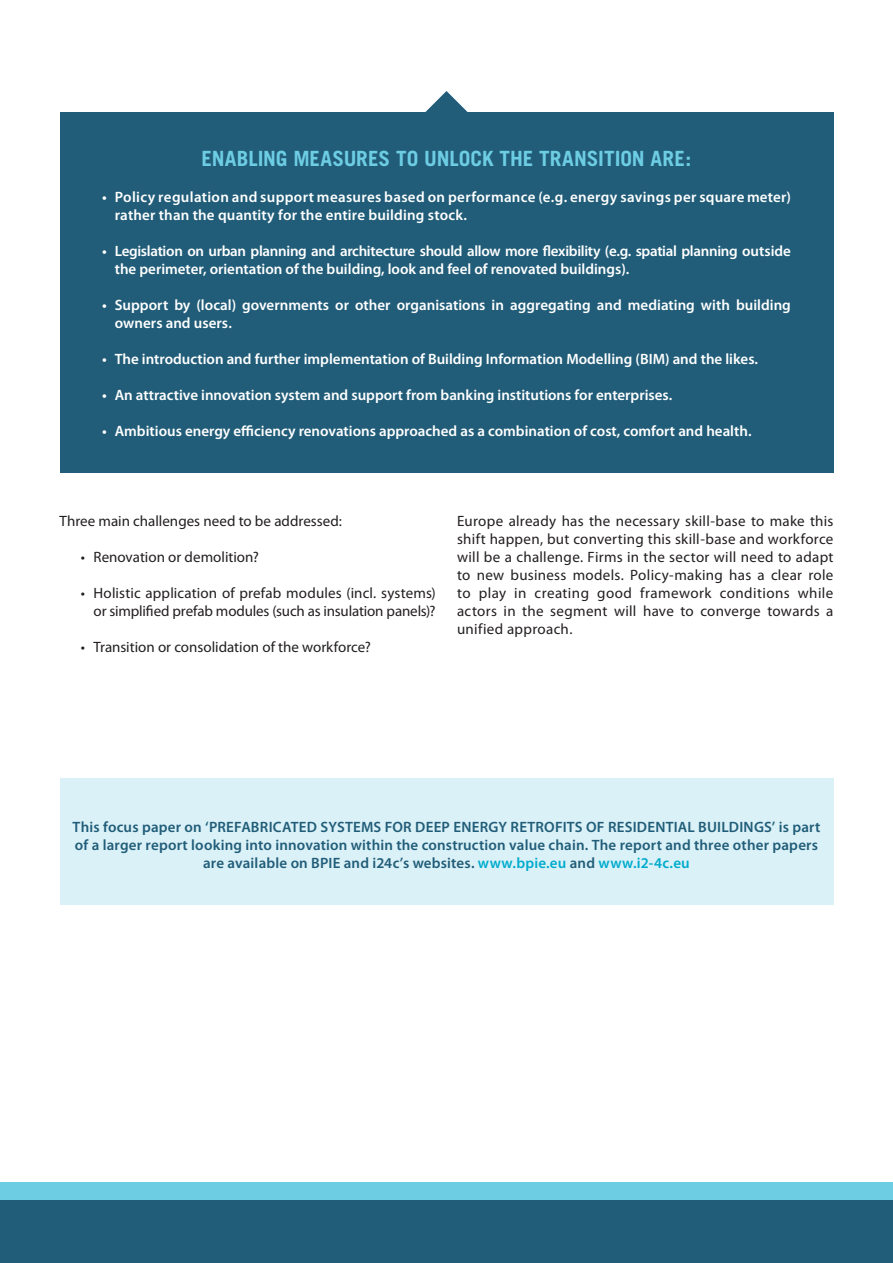
<style>
.page{position:relative;width:893px;height:1263px;background:#fff}
.page>*{position:absolute;margin:0;border:0;box-sizing:border-box;transform-origin:0 0}
.t1{font:700 21px "Trade Gothic";color:#6dcde3}
.t2{font:15px/18px "Myriad Pro";color:#231f20;text-align:right}
.t3{font:600 15px/18px "Myriad Pro";color:#fff}
.t4{font:600 15px/18px "Myriad Pro";letter-spacing:.01em;color:#215d79;text-align:center}
.t5{font:600 15px/18px "Myriad Pro";letter-spacing:-.02em;color:#fff}
.t6{font:600 15px/18px "Myriad Pro";letter-spacing:.02em;color:#fff}
.s1{color:#00abcd}
</style>
<div class="page">
<div style="left:60px;top:112px;width:773px;height:360px;background:#215d79"></div>
<div style="left:0;top:1199px;width:893px;height:64px;background:#215d79"></div>
<div style="left:0;top:1182px;width:893px;height:17px;background:#6dcde3"></div>
<div style="left:60px;top:778px;width:773px;height:126px;background:#daf1f7"></div>
<svg style="left:425px;top:91px;width:43px;height:21px"></svg>
<h1 class="t1" style="left:202px;top:146px;width:491px">ENABLING MEASURES TO UNLOCK THE TRANSITION ARE:</h1>
<p class="t6" style="left:115px;top:188px;width:678px;text-indent:-13px">• Policy regulation and support measures based on performance (e.g. energy savings per square meter) rather than the quantity for the entire building stock.</p>
<p class="t5" style="left:115px;top:242px;width:678px;text-indent:-13px">• Legislation on urban planning and architecture should allow more flexibility (e.g. spatial planning outside the perimeter, orientation of the building, look and feel of renovated buildings).</p>
<p class="t3" style="left:115px;top:296px;width:678px;text-indent:-13px">• Support by (local) governments or other organisations in aggregating and mediating with building owners and users.</p>
<p class="t3" style="left:102px;top:350px;width:657px">• The introduction and further implementation of Building Information Modelling (BIM) and the likes.</p>
<p class="t3" style="left:102px;top:386px;width:572px">• An attractive innovation system and support from banking institutions for enterprises.</p>
<p class="t3" style="left:102px;top:422px;width:651px">• Ambitious energy efficiency renovations approached as a combination of cost, comfort and health.</p>
<p class="t2" style="left:60px;top:512px;width:284px">Three main challenges need to be addressed:</p>
<p class="t2" style="left:81px;top:548px;width:180px">• Renovation or demolition?</p>
<p class="t2" style="left:81px;top:584px;width:357px">• Holistic application of prefab modules (incl. systems) or simplified prefab modules (such as insulation panels)?</p>
<p class="t2" style="left:81px;top:638px;width:292px">• Transition or consolidation of the workforce?</p>
<p class="t2" style="left:457px;top:512px;width:378px;text-align:justify">Europe already has the necessary skill-base to make this shift happen, but converting this skill-base and workforce will be a challenge. Firms in the sector will need to adapt to new business models. Policy-making has a clear role to play in creating good framework conditions while actors in the segment will have to converge towards a unified approach.</p>
<p class="t4" style="left:73px;top:818px;width:749px">This focus paper on ‘PREFABRICATED SYSTEMS FOR DEEP ENERGY RETROFITS OF RESIDENTIAL BUILDINGS’ is part of a larger report looking into innovation within the construction value chain. The report and three other papers are available on BPIE and i24c’s websites. <span class="s1">www.bpie.eu</span> and <span class="s1">www.i2-4c.eu</span></p>
</div>
